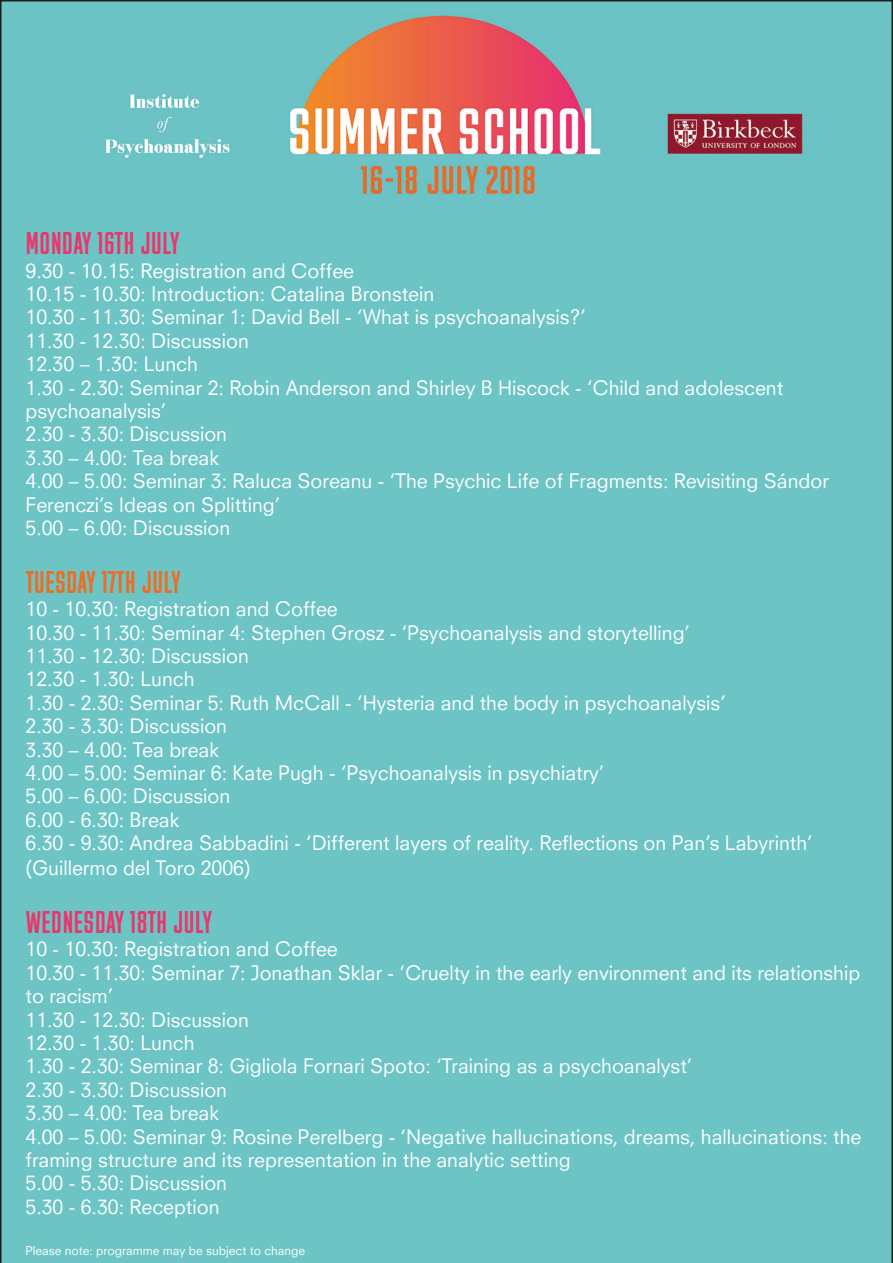
<style>
.page{position:relative;width:893px;height:1263px;background:#6dc4c5}
.page>*{position:absolute;margin:0;border:0;box-sizing:border-box;transform-origin:0 0}
.t1{font:30px "M Fred";color:#e8376d}
.t2{font:30px "M Fred";color:#ed6d24}
.t3{font:19.5px/23.4px "Neuzeit SLT";color:#fff}
.t4{font:12px "Neuzeit SLT";color:#fff}
</style>
<div class="page">
<img style="left:57px;top:10px;width:759px;height:196px">
<p class="t1" style="left:26px;top:227px;width:156px">MONDAY 16TH JULY</p>
<p class="t3" style="left:26px;top:259px;width:330px">9.30 - 10.15: Registration and Coffee</p>
<p class="t3" style="left:26px;top:282px;width:562px">10.15 - 10.30: Introduction: Catalina Bronstein<br>10.30 - 11.30: Seminar 1: David Bell - ‘What is psychoanalysis?’</p>
<p class="t3" style="left:26px;top:329px;width:225px">11.30 - 12.30: Discussion</p>
<p class="t3" style="left:26px;top:352px;width:174px">12.30 – 1.30: Lunch</p>
<p class="t3" style="left:26px;top:376px;width:759px">1.30 - 2.30: Seminar 2: Robin Anderson and Shirley B Hiscock - ‘Child and adolescent psychoanalysis’</p>
<p class="t3" style="left:26px;top:422px;width:203px">2.30 - 3.30: Discussion</p>
<p class="t3" style="left:26px;top:446px;width:195px">3.30 – 4.00: Tea break</p>
<p class="t3" style="left:26px;top:469px;width:805px">4.00 – 5.00: Seminar 3: Raluca Soreanu - ‘The Psychic Life of Fragments: Revisiting Sándor<br>Ferenczi’s Ideas on Splitting’</p>
<p class="t3" style="left:26px;top:516px;width:206px">5.00 – 6.00: Discussion</p>
<p class="t2" style="left:26px;top:566px;width:157px">TUESDAY 17TH JULY</p>
<p class="t3" style="left:26px;top:597px;width:314px">10 - 10.30: Registration and Coffee</p>
<p class="t3" style="left:26px;top:620px;width:666px">10.30 - 11.30: Seminar 4: Stephen Grosz - ‘Psychoanalysis and storytelling’</p>
<p class="t3" style="left:26px;top:644px;width:225px">11.30 - 12.30: Discussion</p>
<p class="t3" style="left:26px;top:667px;width:171px">12.30 - 1.30: Lunch</p>
<p class="t3" style="left:26px;top:691px;width:702px">1.30 - 2.30: Seminar 5: Ruth McCall - ‘Hysteria and the body in psychoanalysis’</p>
<p class="t3" style="left:26px;top:714px;width:203px">2.30 - 3.30: Discussion</p>
<p class="t3" style="left:26px;top:737px;width:195px">3.30 – 4.00: Tea break</p>
<p class="t3" style="left:26px;top:761px;width:580px">4.00 – 5.00: Seminar 6: Kate Pugh - ‘Psychoanalysis in psychiatry’</p>
<p class="t3" style="left:26px;top:784px;width:206px">5.00 – 6.00: Discussion</p>
<p class="t3" style="left:26px;top:808px;width:155px">6.00 - 6.30: Break</p>
<p class="t3" style="left:26px;top:830px;width:789px;line-height:25.2px">6.30 - 9.30: Andrea Sabbadini - ‘Different layers of reality. Reflections on Pan’s Labyrinth’ (Guillermo del Toro 2006)</p>
<p class="t1" style="left:26px;top:906px;width:188px">WEDNESDAY 18TH JULY</p>
<p class="t3" style="left:26px;top:937px;width:314px">10 - 10.30: Registration and Coffee</p>
<p class="t3" style="left:26px;top:961px;width:836px">10.30 - 11.30: Seminar 7: Jonathan Sklar - ‘Cruelty in the early environment and its relationship to racism’</p>
<p class="t3" style="left:26px;top:1007px;width:225px">11.30 - 12.30: Discussion</p>
<p class="t3" style="left:26px;top:1031px;width:171px">12.30 - 1.30: Lunch</p>
<p class="t3" style="left:26px;top:1054px;width:668px">1.30 - 2.30: Seminar 8: Gigliola Fornari Spoto: ‘Training as a psychoanalyst’</p>
<p class="t3" style="left:26px;top:1078px;width:203px">2.30 - 3.30: Discussion</p>
<p class="t3" style="left:26px;top:1101px;width:195px">3.30 – 4.00: Tea break</p>
<p class="t3" style="left:26px;top:1124px;width:837px">4.00 – 5.00: Seminar 9: Rosine Perelberg - ‘Negative hallucinations, dreams, hallucinations: the framing structure and its representation in the analytic setting</p>
<p class="t3" style="left:26px;top:1171px;width:203px">5.00 - 5.30: Discussion</p>
<p class="t3" style="left:26px;top:1195px;width:196px">5.30 - 6.30: Reception</p>
<p class="t4" style="left:26px;top:1243px;width:281px">Please note: programme may be subject to change</p>
</div>
